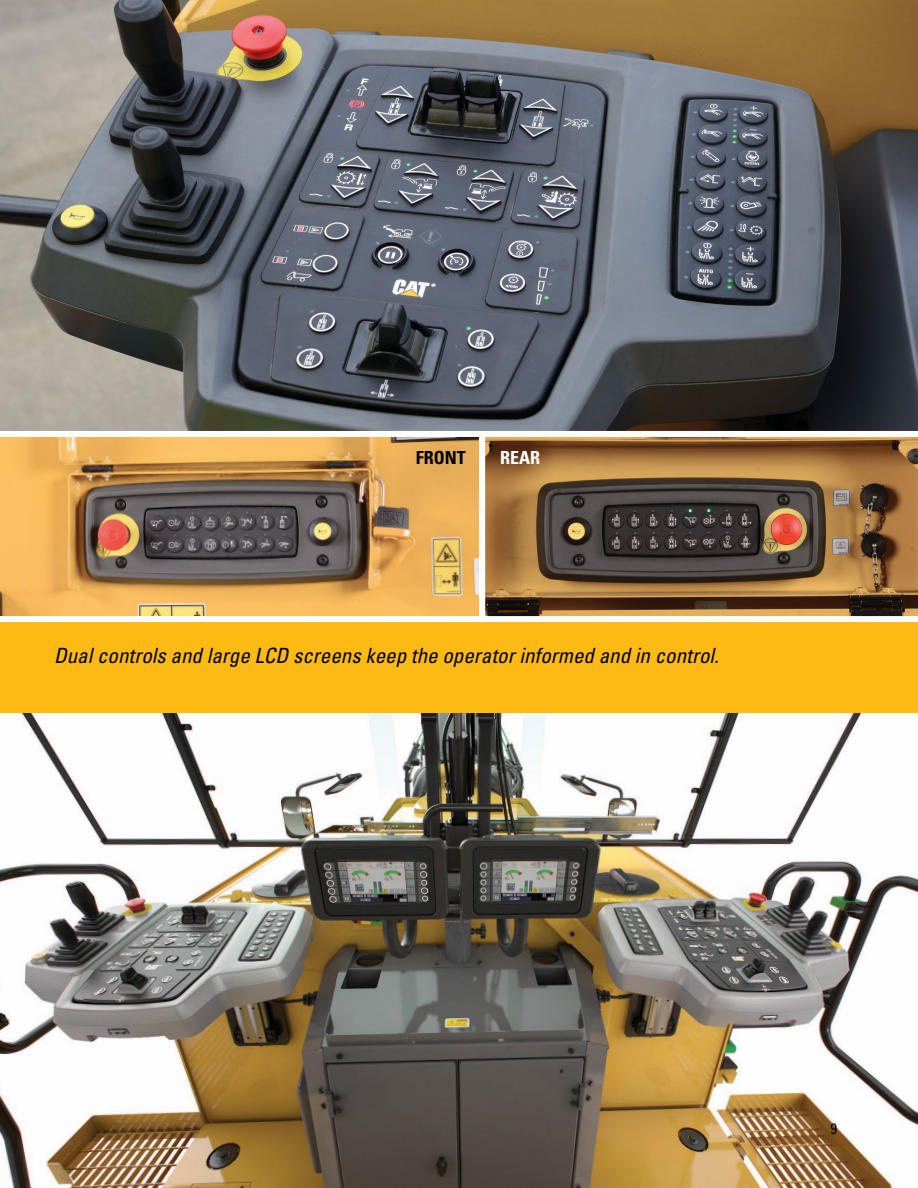
<style>
.page{position:relative;width:918px;height:1188px;background:#fff}
.page>*{position:absolute;margin:0;border:0;box-sizing:border-box;transform-origin:0 0}
.t1{font:italic condensed 21px "Univers";color:#000}
.t2{font:700 condensed 18px "Univers";color:#000}
.t3{font:700 condensed 18px "Univers";color:#fff}
.t4{font:condensed 15px "Univers";color:#000}
</style>
<div class="page">
<img style="left:0;top:713px;width:918px;height:475px">
<div style="left:0;top:620px;width:918px;height:93px;background:#fdba12"></div>
<img style="left:1px;top:0;width:917px;height:431px">
<svg style="left:485px;top:437px;width:433px;height:185px;background:#7f6141"></svg>
<svg style="left:0;top:437px;width:485px;height:185px;background:#be9660"></svg>
<img style="left:0;top:0;width:1px;height:541px">
<p class="t2" style="left:416px;top:447px;width:52px">FRONT</p>
<p class="t3" style="left:500px;top:447px;width:42px">REAR</p>
<p class="t1" style="left:54px;top:643px;width:666px">Dual controls and large LCD screens keep the operator informed and in control.</p>
<p class="t4" style="left:830px;top:1119px;width:8px">9</p>
</div>
